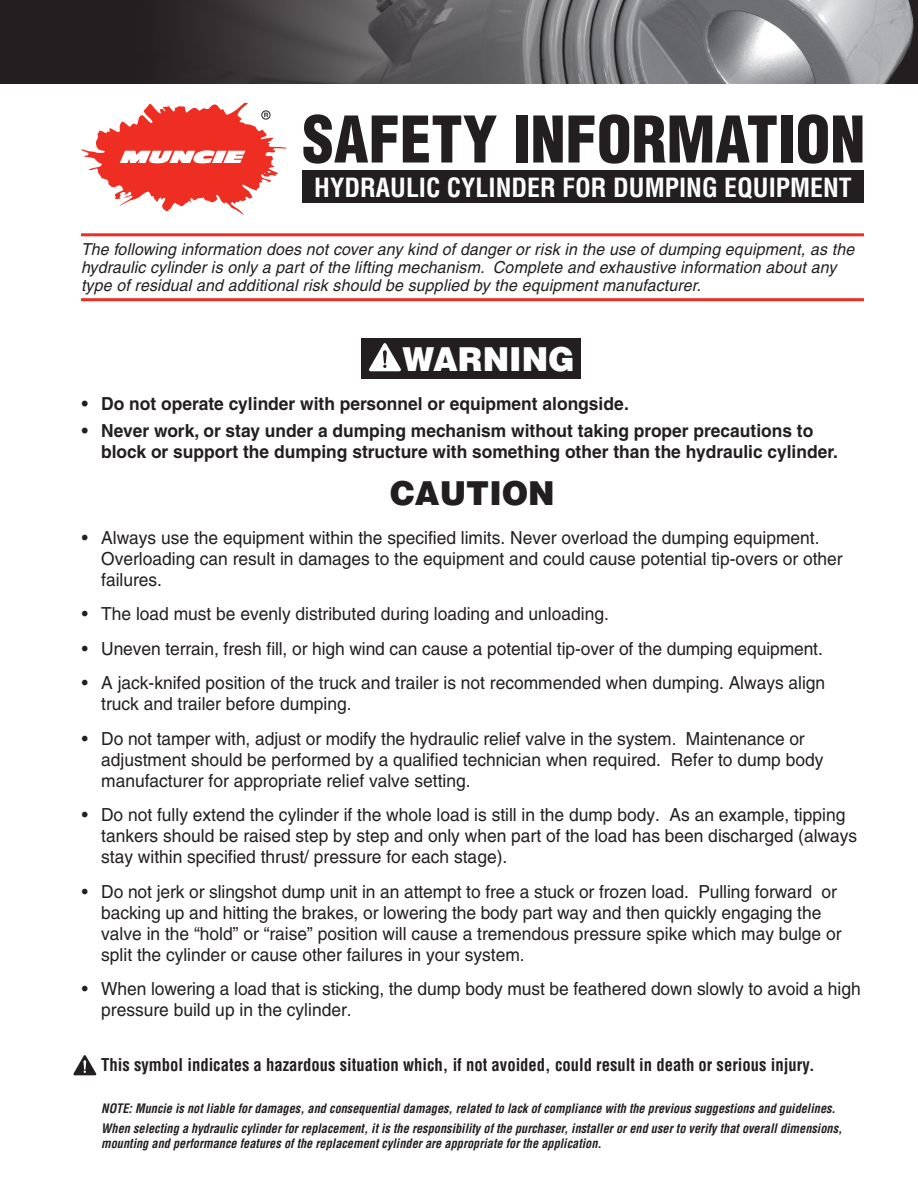
<style>
.page{position:relative;width:918px;height:1188px;background:#fff}
.page>*{position:absolute;margin:0;border:0;box-sizing:border-box;transform-origin:0 0}
.t1{font:900 condensed 62.7px "Helvetica";color:#231f20}
.t2{font:900 33px "Helvetica";color:#fff}
.t3{font:900 33px "Helvetica";color:#231f20}
.t4{font:700 condensed 25.8px "Helvetica";color:#fff}
.Bold_Bulleted_Text{font:18px/21px "Helvetica";color:#231f20}
.Bold_Bulleted_Text-2{font:700 18px/21px "Helvetica";color:#231f20}
.Bold_Bulleted_Text-3{font:700 condensed 17.25px "Helvetica";color:#231f20}
.t5{font:italic 16.5px/18px "Helvetica";letter-spacing:.01em;color:#231f20}
.Bold_Bulleted_Text-4{font:italic 700 condensed 12.75px/15px "Helvetica";color:#231f20}
</style>
<div class="page">
<img style="left:1px;top:0;width:917px;height:83px">
<div style="left:362px;top:338px;width:219px;height:41px;background:#231f20"></div>
<svg style="left:369px;top:343px;width:32px;height:28px"></svg>
<svg style="left:73px;top:1055px;width:23px;height:20px"></svg>
<div style="left:302px;top:171px;width:562px;height:32px;background:#231f20"></div>
<svg style="left:81px;top:103px;width:206px;height:112px"></svg>
<hr style="left:81px;top:298px;width:783px;height:3px;background:#ee2e22">
<hr style="left:81px;top:233px;width:783px;height:3px;background:#ee2e22">
<p class="t1" style="left:302px;top:100px;width:564px">SAFETY INFORMATION</p>
<p class="t4" style="left:314px;top:171px;width:539px">HYDRAULIC CYLINDER FOR DUMPING EQUIPMENT</p>
<p class="t5" style="left:81px;top:240px;width:775px">The following information does not cover any kind of danger or risk in the use of dumping equipment, as the hydraulic cylinder is only a part of the lifting mechanism. Complete and exhaustive information about any type of residual and additional risk should be supplied by the equipment manufacturer.</p>
<p class="t2" style="left:402px;top:337px;width:174px">WARNING</p>
<p class="Bold_Bulleted_Text-2" style="left:82px;top:392px;width:549px">• Do not operate cylinder with personnel or equipment alongside.</p>
<p class="Bold_Bulleted_Text-2" style="left:101px;top:420px;width:738px;text-indent:-20px">• Never work, or stay under a dumping mechanism without taking proper precautions to block or support the dumping structure with something other than the hydraulic cylinder.</p>
<p class="t3" style="left:390px;top:471px;width:166px">CAUTION</p>
<p class="Bold_Bulleted_Text" style="left:101px;top:527px;width:743px;text-indent:-20px">• Always use the equipment within the specified limits. Never overload the dumping equipment.<br>Overloading can result in damages to the equipment and could cause potential tip-overs or other failures.</p>
<p class="Bold_Bulleted_Text" style="left:82px;top:603px;width:529px">• The load must be evenly distributed during loading and unloading.</p>
<p class="Bold_Bulleted_Text" style="left:82px;top:638px;width:743px">• Uneven terrain, fresh fill, or high wind can cause a potential tip-over of the dumping equipment.</p>
<p class="Bold_Bulleted_Text" style="left:101px;top:672px;width:725px;text-indent:-20px">• A jack-knifed position of the truck and trailer is not recommended when dumping. Always align truck and trailer before dumping.</p>
<p class="Bold_Bulleted_Text" style="left:101px;top:728px;width:724px;text-indent:-20px">• Do not tamper with, adjust or modify the hydraulic relief valve in the system. Maintenance or adjustment should be performed by a qualified technician when required. Refer to dump body manufacturer for appropriate relief valve setting.</p>
<p class="Bold_Bulleted_Text" style="left:101px;top:804px;width:757px;text-indent:-20px">• Do not fully extend the cylinder if the whole load is still in the dump body. As an example, tipping tankers should be raised step by step and only when part of the load has been discharged (always stay within specified thrust/ pressure for each stage).</p>
<p class="Bold_Bulleted_Text" style="left:101px;top:881px;width:742px;text-indent:-20px">• Do not jerk or slingshot dump unit in an attempt to free a stuck or frozen load. Pulling forward or backing up and hitting the brakes, or lowering the body part way and then quickly engaging the valve in the “hold” or “raise” position will cause a tremendous pressure spike which may bulge or split the cylinder or cause other failures in your system.</p>
<p class="Bold_Bulleted_Text" style="left:101px;top:978px;width:761px;text-indent:-20px">• When lowering a load that is sticking, the dump body must be feathered down slowly to avoid a high pressure build up in the cylinder.</p>
<p class="Bold_Bulleted_Text-3" style="left:101px;top:1054px;width:715px">This symbol indicates a hazardous situation which, if not avoided, could result in death or serious injury.</p>
<p class="Bold_Bulleted_Text-4" style="left:101px;top:1101px;width:736px">NOTE: Muncie is not liable for damages, and consequential damages, related to lack of compliance with the previous suggestions and guidelines.</p>
<p class="Bold_Bulleted_Text-4" style="left:101px;top:1121px;width:743px">When selecting a hydraulic cylinder for replacement, it is the responsibility of the purchaser, installer or end user to verify that overall dimensions, mounting and performance features of the replacement cylinder are appropriate for the application.</p>
</div>
